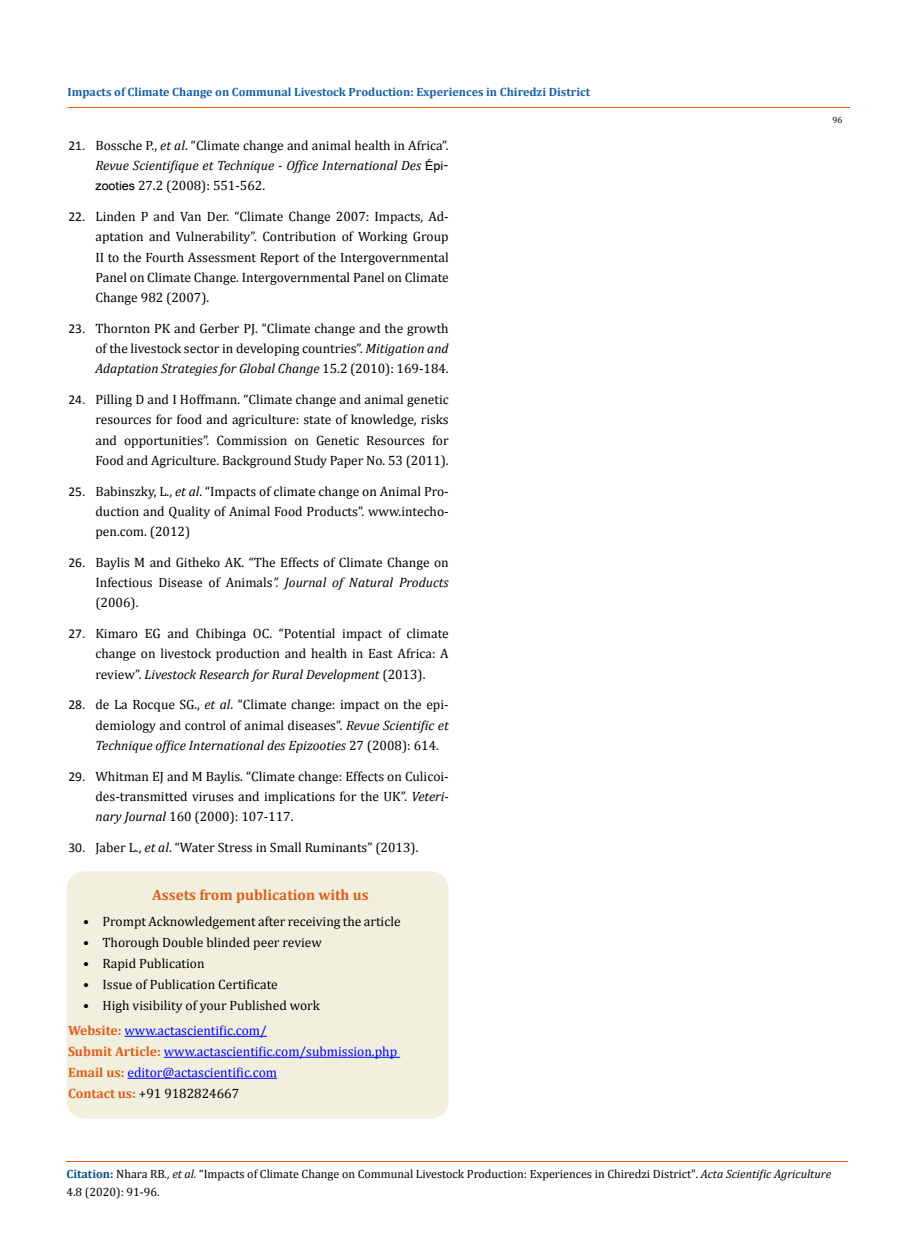
<style>
.page{position:relative;width:917px;height:1260px;background:#fff}
.page>*{position:absolute;margin:0;border:0;box-sizing:border-box;transform-origin:0 0}
.t1{font:700 15px "Cambria";color:#e05d1a}
.t2{font:13.5px/20.2px "Cambria";color:#000;text-align:justify}
.t3{font:13.5px/21px "Cambria";color:#00f}
.t4{font:12px/18px "Cambria";color:#000}
.t5{font:700 12px "Cambria";color:#1560a6}
.t6{font:9px "Cambria";color:#000}
.s1{font-family:"Calibri"}
.s2{font-style:italic}
.s3{font-family:"Gautami"}
.s4{font-weight:700;color:#e05d1a}
.s5{color:#000}
.s6{font-weight:700;color:#035089}
</style>
<div class="page">
<div style="left:67px;top:872px;width:381px;height:246px;background:#f1f0de;border-radius:18px"></div>
<div style="left:66px;top:871px;width:382px;height:248px;border:2px solid #f1f0de;border-radius:18px"></div>
<hr style="left:124px;top:1036px;width:143px;height:1px;background:#00f">
<hr style="left:164px;top:1057px;width:236px;height:1px;background:#00f">
<hr style="left:127px;top:1078px;width:150px;height:1px;background:#00f">
<hr style="left:68px;top:108px;width:781px;height:1px;background:#e05d1a">
<hr style="left:66px;top:1162px;width:782px;height:1px;background:#e05d1a">
<p class="t5" style="left:68px;top:83px;width:524px">Impacts of Climate Change on Communal Livestock Production: Experiences in Chiredzi District</p>
<p class="t2" style="left:95px;top:135px;width:355px;text-indent:-27px"><span class="s1">21.</span> Bossche P., <span class="s2">et al</span>. “Climate change and animal health in Africa”.<br><span class="s2">Revue Scientifique et Technique - Office International Des</span> <span class="s3">Épi&shy;zooties</span> 27.2 (2008): 551-562.</p>
<p class="t2" style="left:95px;top:206px;width:355px;text-indent:-27px"><span class="s1">22.</span> Linden P and Van Der. “Climate Change 2007: Impacts, Ad&shy;aptation and Vulnerability”. Contribution of Working Group II to the Fourth Assessment Report of the Intergovernmental Panel on Climate Change. Intergovernmental Panel on Climate Change 982 (2007).</p>
<p class="t2" style="left:95px;top:318px;width:355px;text-indent:-27px"><span class="s1">23.</span> Thornton PK and Gerber PJ. “Climate change and the growth of the livestock sector in developing countries”. <span class="s2">Mitigation and Adaptation Strategies for Global Change</span> 15.2 (2010): 169-184.</p>
<p class="t2" style="left:95px;top:389px;width:355px;text-indent:-27px"><span class="s1">24.</span> Pilling D and I Hoffmann. “Climate change and animal genetic resources for food and agriculture: state of knowledge, risks and opportunities”. Commission on Genetic Resources for Food and Agriculture. Background Study Paper No. 53 (2011).</p>
<p class="t2" style="left:95px;top:481px;width:355px;text-indent:-27px"><span class="s1">25.</span> Babinszky, L., <span class="s2">et al</span>. “Impacts of climate change on Animal Pro&shy;duction and Quality of Animal Food Products”. www.intecho&shy;pen.com. (2012)</p>
<p class="t2" style="left:95px;top:552px;width:355px;text-indent:-27px"><span class="s1">26.</span> Baylis M and Githeko AK. “The Effects of Climate Change on Infectious Disease of Animals<span class="s2">”. Journal of Natural Products </span>(2006).</p>
<p class="t2" style="left:95px;top:623px;width:355px;text-indent:-27px"><span class="s1">27.</span> Kimaro EG and Chibinga OC. “Potential impact of climate change on livestock production and health in East Africa: A review”. <span class="s2">Livestock Research for Rural Development</span> (2013).</p>
<p class="t2" style="left:95px;top:695px;width:355px;text-indent:-27px"><span class="s1">28.</span> de La Rocque SG., <span class="s2">et al</span>. “Climate change: impact on the epi&shy;demiology and control of animal diseases”. <span class="s2">Revue Scientific et Technique office International des Epizooties</span> 27 (2008): 614.</p>
<p class="t2" style="left:95px;top:766px;width:355px;text-indent:-27px"><span class="s1">29.</span> Whitman EJ and M Baylis. “Climate change: Effects on Culicoi&shy;des-transmitted viruses and implications for the UK”. <span class="s2">Veteri&shy;nary Journal</span> 160 (2000): 107-117.</p>
<p class="t2" style="left:68px;top:837px;width:351px"><span class="s1">30.</span> Jaber L., <span class="s2">et al</span>. “Water Stress in Small Ruminants” (2013).</p>
<p class="t1" style="left:152px;top:884px;width:218px">Assets from publication with us</p>
<p class="t2" style="left:83px;top:912px;width:319px">• Prompt Acknowledgement after receiving the article</p>
<p class="t2" style="left:83px;top:933px;width:240px">• Thorough Double blinded peer review</p>
<p class="t2" style="left:83px;top:954px;width:123px">• Rapid Publication</p>
<p class="t2" style="left:83px;top:975px;width:196px">• Issue of Publication Certificate</p>
<p class="t2" style="left:83px;top:996px;width:238px">• High visibility of your Published work</p>
<p class="t3" style="left:68px;top:1020px;width:330px"><span class="s4">Website:</span> www.actascientific.com/<br><span class="s4">Submit Article:</span> www.actascientific.com/submission.php <span class="s4">Email us:</span> editor@actascientific.com<br><span class="s4">Contact us:</span> <span class="s5">+91 9182824667</span></p>
<p class="t6" style="left:832px;top:114px;width:11px">96</p>
<p class="t4" style="left:66px;top:1165px;width:766px"><span class="s6">Citation:</span> Nhara RB<span class="s2">., et al.</span> “Impacts of Climate Change on Communal Livestock Production: Experiences in Chiredzi District". <span class="s2">Acta Scientific Agriculture<br></span>4.8 (2020): 91-96.</p>
</div>
